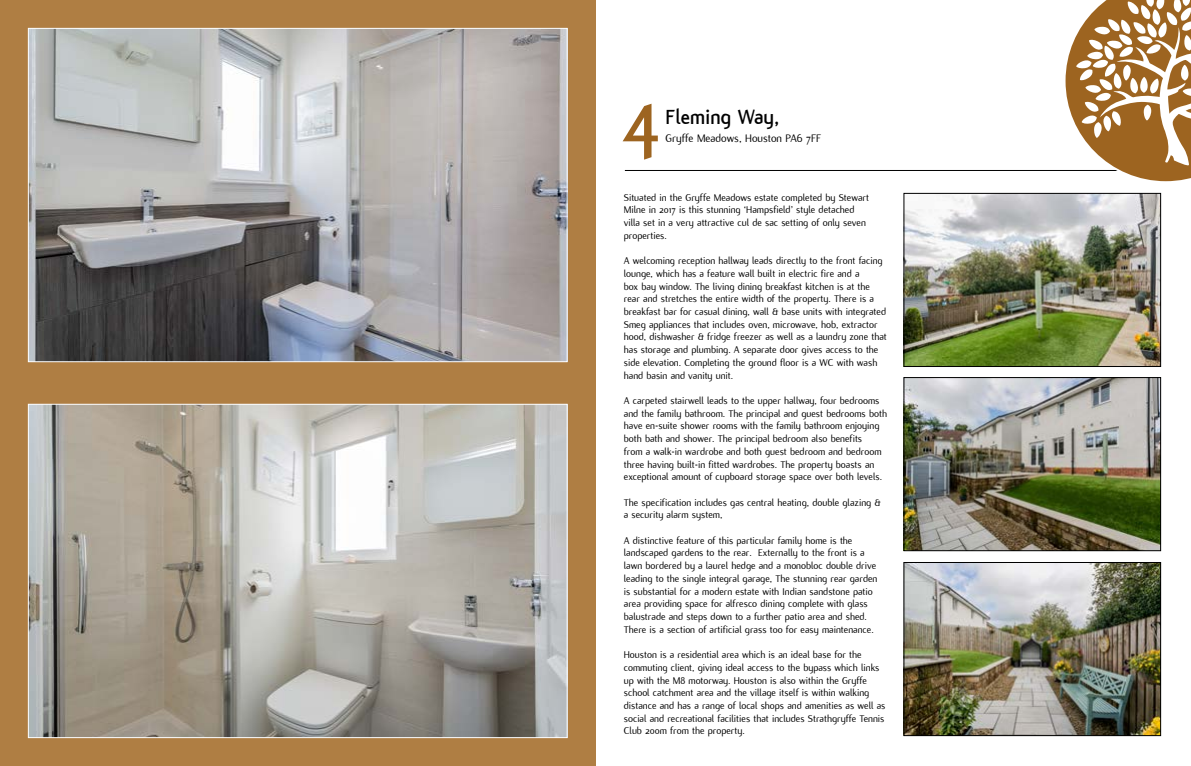
<style>
.page{position:relative;width:1191px;height:766px;background:#fff}
.page>*{position:absolute;margin:0;border:0;box-sizing:border-box;transform-origin:0 0}
.t1{font:700 80px "Flux";color:#9d6420}
.t2{font:700 22px "Flux";color:#000}
.t3{font:12px "Flux";color:#000}
.t4{font:10.8px/12.7px "Flux";color:#000}
</style>
<div class="page">
<hr style="left:625px;top:170px;width:538px;height:1px;background:#000">
<svg style="left:1065px;top:0;width:126px;height:182px"></svg>
<div style="left:0;top:0;width:595px;height:765px;background:#af7e43"></div>
<img style="left:30px;top:30px;width:535px;height:330px">
<img style="left:905px;top:195px;width:254px;height:170px">
<div style="left:903px;top:193px;width:258px;height:174px;border:1px solid #000"></div>
<img style="left:905px;top:379px;width:254px;height:170px">
<div style="left:903px;top:377px;width:258px;height:174px;border:1px solid #000"></div>
<img style="left:905px;top:564px;width:254px;height:170px">
<div style="left:903px;top:562px;width:258px;height:174px;border:1px solid #000"></div>
<img style="left:30px;top:405px;width:535px;height:331px">
<h1 class="t1" style="left:621px;top:71px;width:40px">4</h1>
<h2 class="t2" style="left:665px;top:104px;width:115px">Fleming Way,</h2>
<p class="t3" style="left:665px;top:131px;width:157px">Gryffe Meadows, Houston PA6 7FF</p>
<p class="t4" style="left:624px;top:191px;width:247px">Situated in the Gryffe Meadows estate completed by Stewart Milne in 2017 is this stunning ‘Hampsfield’ style detached villa set in a very attractive cul de sac setting of only seven properties.</p>
<p class="t4" style="left:624px;top:254px;width:264px">A welcoming reception hallway leads directly to the front facing lounge, which has a feature wall built in electric fire and a<br>box bay window. The living dining breakfast kitchen is at the rear and stretches the entire width of the property. There is a breakfast bar for casual dining, wall &amp; base units with integrated Smeg appliances that includes oven, microwave, hob, extractor hood, dishwasher &amp; fridge freezer as well as a laundry zone that has storage and plumbing. A separate door gives access to the side elevation. Completing the ground floor is a WC with wash hand basin and vanity unit.</p>
<p class="t4" style="left:624px;top:394px;width:265px">A carpeted stairwell leads to the upper hallway, four bedrooms and the family bathroom. The principal and guest bedrooms both have en-suite shower rooms with the family bathroom enjoying both bath and shower. The principal bedroom also benefits<br>from a walk-in wardrobe and both guest bedroom and bedroom three having built-in fitted wardrobes. The property boasts an exceptional amount of cupboard storage space over both levels.</p>
<p class="t4" style="left:624px;top:496px;width:258px">The specification includes gas central heating, double glazing &amp; a security alarm system,</p>
<p class="t4" style="left:624px;top:534px;width:255px">A distinctive feature of this particular family home is the landscaped gardens to the rear. Externally to the front is a lawn bordered by a laurel hedge and a monobloc double drive leading to the single integral garage, The stunning rear garden is substantial for a modern estate with Indian sandstone patio area providing space for alfresco dining complete with glass balustrade and steps down to a further patio area and shed.<br>There is a section of artificial grass too for easy maintenance.</p>
<p class="t4" style="left:624px;top:648px;width:263px">Houston is a residential area which is an ideal base for the commuting client, giving ideal access to the bypass which links up with the M8 motorway. Houston is also within the Gryffe school catchment area and the village itself is within walking distance and has a range of local shops and amenities as well as social and recreational facilities that includes Strathgryffe Tennis Club 200m from the property.</p>
</div>
